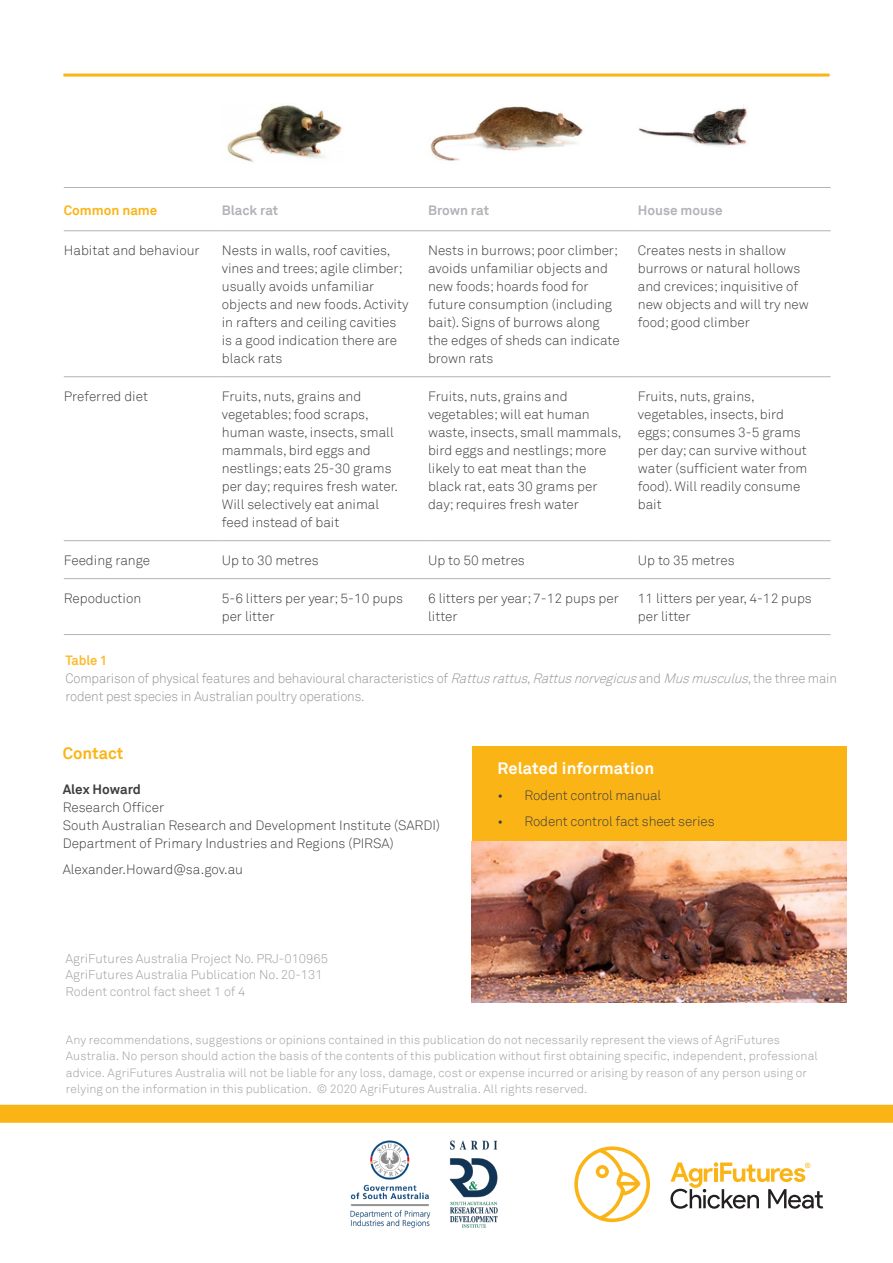
<style>
.page{position:relative;width:893px;height:1263px;background:#fff}
.page>*{position:absolute;margin:0;border:0;box-sizing:border-box;transform-origin:0 0}
.Headline___White{font:700 16.5px "Akkurat TT";letter-spacing:.01em;color:#fff}
.Headline___White-2{font:700 16.5px "Akkurat TT";color:#fbb416}
.Call_to_Action___Whi{font:300 13.5px/18px "Akkurat TT";color:#3e3e3f}
.Headline___White-3{font:300 13.5px/18px "Akkurat TT";letter-spacing:-.01em;color:#939598;scale:.96 1}
.Headline___White-4{font:300 13.5px/18px "Akkurat TT";color:#3e3e3f}
.Call_to_Action___Whi-2{font:700 13.5px "Akkurat TT";color:#b2b3b7}
.Call_to_Action___Whi-3{font:700 13.5px "Akkurat TT";color:#fbb416}
.Call_to_Action___Pur{font:300 12.75px "Akkurat TT";color:#9d9fa2}
.Call_to_Action___Pur-2{font:300 12px/16.5px "Akkurat TT";letter-spacing:.01em;color:#9d9fa2}
.s1{font-weight:700;color:#fdbc31}
.s2{font-style:italic}
.s3{font-weight:700}
</style>
<div class="page">
<hr style="left:63px;top:74px;width:767px;height:3px;background:#fbb416">
<div style="left:0;top:1105px;width:893px;height:18px;background:#fbb416"></div>
<svg style="left:670px;top:1162px;width:153px;height:47px"></svg>
<svg style="left:574px;top:1146px;width:76px;height:76px"></svg>
<div style="left:472px;top:746px;width:374px;height:121px;background:#fbb416"></div>
<hr style="left:64px;top:187px;width:158px;height:1px;background:#b2b3b7">
<hr style="left:222px;top:187px;width:206px;height:1px;background:#b2b3b7">
<hr style="left:428px;top:187px;width:210px;height:1px;background:#b2b3b7">
<hr style="left:638px;top:187px;width:193px;height:1px;background:#b2b3b7">
<hr style="left:64px;top:230px;width:158px;height:1px;background:#b2b3b7">
<hr style="left:222px;top:230px;width:206px;height:1px;background:#b2b3b7">
<hr style="left:428px;top:230px;width:210px;height:1px;background:#b2b3b7">
<hr style="left:638px;top:230px;width:193px;height:1px;background:#b2b3b7">
<hr style="left:64px;top:376px;width:158px;height:1px;background:#b2b3b7">
<hr style="left:222px;top:376px;width:206px;height:1px;background:#b2b3b7">
<hr style="left:428px;top:376px;width:210px;height:1px;background:#b2b3b7">
<hr style="left:638px;top:376px;width:193px;height:1px;background:#b2b3b7">
<hr style="left:64px;top:540px;width:158px;height:1px;background:#b2b3b7">
<hr style="left:222px;top:540px;width:206px;height:1px;background:#b2b3b7">
<hr style="left:428px;top:540px;width:210px;height:1px;background:#b2b3b7">
<hr style="left:638px;top:540px;width:193px;height:1px;background:#b2b3b7">
<hr style="left:64px;top:578px;width:158px;height:1px;background:#b2b3b7">
<hr style="left:222px;top:578px;width:206px;height:1px;background:#b2b3b7">
<hr style="left:428px;top:578px;width:210px;height:1px;background:#b2b3b7">
<hr style="left:638px;top:578px;width:193px;height:1px;background:#b2b3b7">
<hr style="left:64px;top:634px;width:158px;height:1px;background:#b2b3b7">
<hr style="left:222px;top:634px;width:206px;height:1px;background:#b2b3b7">
<hr style="left:428px;top:634px;width:210px;height:1px;background:#b2b3b7">
<hr style="left:638px;top:634px;width:193px;height:1px;background:#b2b3b7">
<img style="left:226px;top:105px;width:116px;height:57px">
<img style="left:430px;top:106px;width:153px;height:55px">
<img style="left:638px;top:105px;width:109px;height:42px">
<img style="left:472px;top:841px;width:374px;height:161px">
<img style="left:350px;top:1140px;width:148px;height:88px">
<p class="Call_to_Action___Whi-3" style="left:64px;top:202px;width:95px">Common name</p>
<p class="Call_to_Action___Whi-2" style="left:222px;top:202px;width:58px">Black rat</p>
<p class="Call_to_Action___Whi-2" style="left:428px;top:202px;width:63px">Brown rat</p>
<p class="Call_to_Action___Whi-2" style="left:638px;top:202px;width:86px">House mouse</p>
<p class="Call_to_Action___Whi" style="left:64px;top:241px;width:137px">Habitat and behaviour</p>
<p class="Call_to_Action___Whi" style="left:222px;top:241px;width:188px">Nests in walls, roof cavities, vines and trees; agile climber; usually avoids unfamiliar objects and new foods. Activity in rafters and ceiling cavities is a good indication there are black rats</p>
<p class="Call_to_Action___Whi" style="left:428px;top:241px;width:193px">Nests in burrows; poor climber; avoids unfamiliar objects and new foods; hoards food for future consumption (including bait). Signs of burrows along the edges of sheds can indicate brown rats</p>
<p class="Call_to_Action___Whi" style="left:638px;top:241px;width:172px">Creates nests in shallow burrows or natural hollows and crevices; inquisitive of new objects and will try new food; good climber</p>
<p class="Call_to_Action___Whi" style="left:64px;top:387px;width:86px">Preferred diet</p>
<p class="Call_to_Action___Whi" style="left:222px;top:387px;width:178px">Fruits, nuts, grains and vegetables; food scraps, human waste, insects, small mammals, bird eggs and nestlings; eats 25-30 grams per day; requires fresh water.<br>Will selectively eat animal feed instead of bait</p>
<p class="Call_to_Action___Whi" style="left:428px;top:387px;width:195px">Fruits, nuts, grains and vegetables; will eat human waste, insects, small mammals, bird eggs and nestlings; more likely to eat meat than the black rat, eats 30 grams per day; requires fresh water</p>
<p class="Call_to_Action___Whi" style="left:638px;top:387px;width:171px">Fruits, nuts, grains, vegetables, insects, bird eggs; consumes 3-5 grams per day; can survive without water (sufficient water from food). Will readily consume bait</p>
<p class="Call_to_Action___Whi" style="left:64px;top:551px;width:88px">Feeding range</p>
<p class="Call_to_Action___Whi" style="left:222px;top:551px;width:98px">Up to 30 metres</p>
<p class="Call_to_Action___Whi" style="left:428px;top:551px;width:98px">Up to 50 metres</p>
<p class="Call_to_Action___Whi" style="left:638px;top:551px;width:98px">Up to 35 metres</p>
<p class="Call_to_Action___Whi" style="left:64px;top:589px;width:79px">Repoduction</p>
<p class="Call_to_Action___Whi" style="left:222px;top:589px;width:183px">5-6 litters per year; 5-10 pups per litter</p>
<p class="Call_to_Action___Whi" style="left:428px;top:589px;width:192px">6 litters per year; 7-12 pups per litter</p>
<p class="Call_to_Action___Whi" style="left:638px;top:589px;width:175px">11 litters per year, 4-12 pups per litter</p>
<p class="Headline___White-3" style="left:65px;top:652px;width:805px"><span class="s1">Table 1<br></span>Comparison of physical features and behavioural characteristics of <span class="s2">Rattusrattus</span>, <span class="s2">Rattusnorvegicus</span>and <span class="s2">Musmusculus</span>, the three main rodent pest species in Australian poultry operations.</p>
<p class="Headline___White-2" style="left:63px;top:743px;width:62px">Contact</p>
<p class="Headline___White-4" style="left:63px;top:780px;width:379px"><span class="s3">Alex Howard<br></span>Research Officer<br>South Australian Research and Development Institute (SARDI)<br>Department of Primary Industries and Regions (PIRSA)</p>
<p class="Headline___White-4" style="left:63px;top:860px;width:182px">Alexander.Howard@sa.gov.au</p>
<p class="Call_to_Action___Pur" style="left:65px;top:951px;width:264px">AgriFutures Australia Project No. PRJ-010965</p>
<p class="Call_to_Action___Pur" style="left:65px;top:967px;width:259px">AgriFutures Australia Publication No. 20-131</p>
<p class="Call_to_Action___Pur" style="left:65px;top:984px;width:181px">Rodent control fact sheet 1 of 4</p>
<p class="Headline___White" style="left:497px;top:758px;width:158px">Related information</p>
<p class="Call_to_Action___Whi" style="left:497px;top:786px;width:165px">• Rodent control manual</p>
<p class="Call_to_Action___Whi" style="left:497px;top:812px;width:219px">• Rodent control fact sheet series</p>
<p class="Call_to_Action___Pur-2" style="left:66px;top:1031px;width:753px">Any recommendations, suggestions or opinions contained in this publication do not necessarily represent the views of AgriFutures Australia. No person should action the basis of the contents of this publication without first obtaining specific, independent, professional advice. AgriFutures Australia will not be liable for any loss, damage, cost or expense incurred or arising by reason of any person using or relying on the information in this publication. © 2020 AgriFutures Australia. All rights reserved.</p>
</div>
